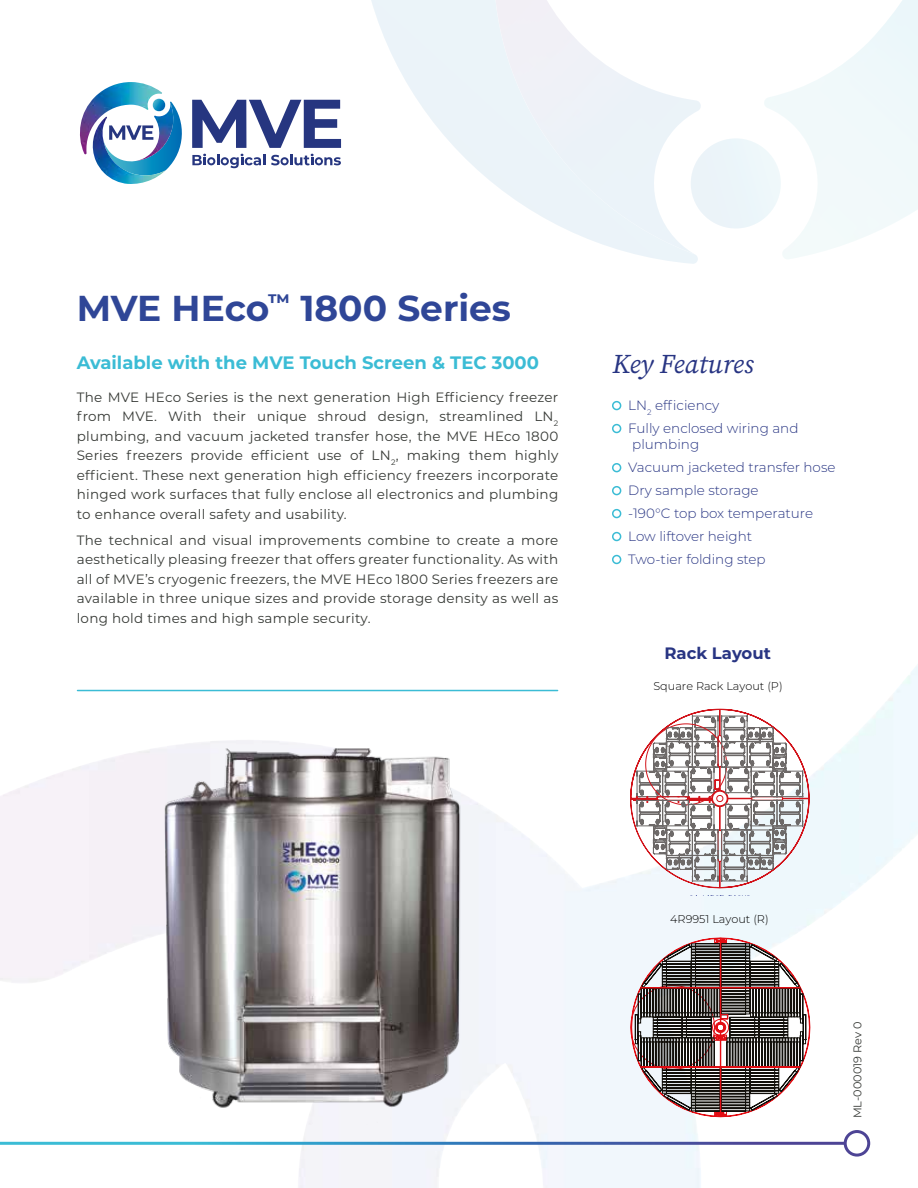
<style>
.page{position:relative;width:918px;height:1188px;background:#fff}
.page>*{position:absolute;margin:0;border:0;box-sizing:border-box;transform-origin:0 0}
.t1{font:700 36px "Montserrat";color:#2f4697}
.t2{font:italic 27px "Source Serif Pro";letter-spacing:-.005em;color:#283583}
.t3{font:700 18px "Montserrat";color:#3bbcd5}
.t4{font:700 16.5px "Montserrat";color:#283583}
.t5{font:13.5px/19.5px "Montserrat";letter-spacing:.02em;color:#373a36;text-align:justify}
.t6{font:300 13.5px/23px "Montserrat";color:#283583}
.t7{font:300 11.25px "Montserrat";color:#000}
.t8{font:11.25px "Montserrat";color:#373a36}
</style>
<div class="page">
<img style="left:0;top:664px;width:918px;height:524px">
<img style="left:94px;top:155px;width:59px;height:29px">
<img style="left:80px;top:82px;width:82px;height:73px">
<svg style="left:103px;top:99px;width:238px;height:80px"></svg>
<hr style="left:0;top:1142px;width:844px;height:3px;background:#fff">
<div style="left:844px;top:1130px;width:26px;height:27px;border:3px solid #4d4495;border-radius:50%"></div>
<svg style="left:371px;top:0;width:327px;height:264px"></svg>
<img style="left:491px;top:0;width:210px;height:254px">
<svg style="left:690px;top:138px;width:91px;height:92px"></svg>
<div style="left:612px;top:401px;width:9px;height:9px;border:2px solid #3bbcd5;border-radius:50%"></div>
<div style="left:612px;top:424px;width:9px;height:9px;border:2px solid #3bbcd5;border-radius:50%"></div>
<div style="left:612px;top:463px;width:9px;height:9px;border:2px solid #3bbcd5;border-radius:50%"></div>
<div style="left:612px;top:486px;width:9px;height:9px;border:2px solid #3bbcd5;border-radius:50%"></div>
<div style="left:612px;top:509px;width:9px;height:9px;border:2px solid #3bbcd5;border-radius:50%"></div>
<div style="left:612px;top:532px;width:9px;height:9px;border:2px solid #3bbcd5;border-radius:50%"></div>
<div style="left:612px;top:555px;width:9px;height:9px;border:2px solid #3bbcd5;border-radius:50%"></div>
<hr style="left:77px;top:690px;width:481px;height:1px;background:#3bbcd5">
<img style="left:150px;top:748px;width:322px;height:377px">
<svg style="left:630px;top:707px;width:179px;height:188px"></svg>
<svg style="left:630px;top:936px;width:180px;height:188px"></svg>
<div style="left:641px;top:1067px;width:80px;height:1px;border:1px solid #e30d13"></div>
<div style="left:721px;top:1067px;width:79px;height:1px;border:1px solid #e30d13"></div>
<h1 class="t1" style="left:77px;top:283px;width:436px">MVE HEco<sup>™</sup> 1800 Series</h1>
<h3 class="t3" style="left:77px;top:349px;width:464px">Available with the MVE Touch Screen &amp; TEC 3000</h3>
<p class="t5" style="left:77px;top:387px;width:483px">The MVE HEco Series is the next generation High Efficiency freezer from MVE. With their unique shroud design, streamlined LN<sub>2 </sub>plumbing, and vacuum jacketed transfer hose, the MVE HEco 1800<br>Series freezers provide efficient use of LN<sub>2</sub>, making them highly efficient. These next generation high efficiency freezers incorporate hinged work surfaces that fully enclose all electronics and plumbing to enhance overall safety and usability.</p>
<p class="t5" style="left:77px;top:530px;width:483px">The technical and visual improvements combine to create a more aesthetically pleasing freezer that offers greater functionality. As with all of MVE’s cryogenic freezers, the MVE HEco 1800 Series freezers are available in three unique sizes and provide storage density as well as long hold times and high sample security.</p>
<h2 class="t2" style="left:612px;top:348px;width:143px">Key Features</h2>
<p class="t6" style="left:628px;top:394px;width:172px">LN<sub>2</sub> efficiency<br>Fully enclosed wiring and</p>
<p class="t6" style="left:628px;top:433px;width:209px">plumbing<br>Vacuum jacketed transfer hose<br>Dry sample storage<br>-190°C top box temperature<br>Low liftover height<br>Two-tier folding step</p>
<p class="t4" style="left:664px;top:642px;width:108px">Rack Layout</p>
<p class="t7" style="left:653px;top:679px;width:131px">Square Rack Layout (P)</p>
<p class="t7" style="left:670px;top:912px;width:100px">4R9951 Layout (R)</p>
<p class="t8" style="left:850px;top:1118px;width:98px;rotate:-90deg">ML-000019 Rev 0</p>
</div>
